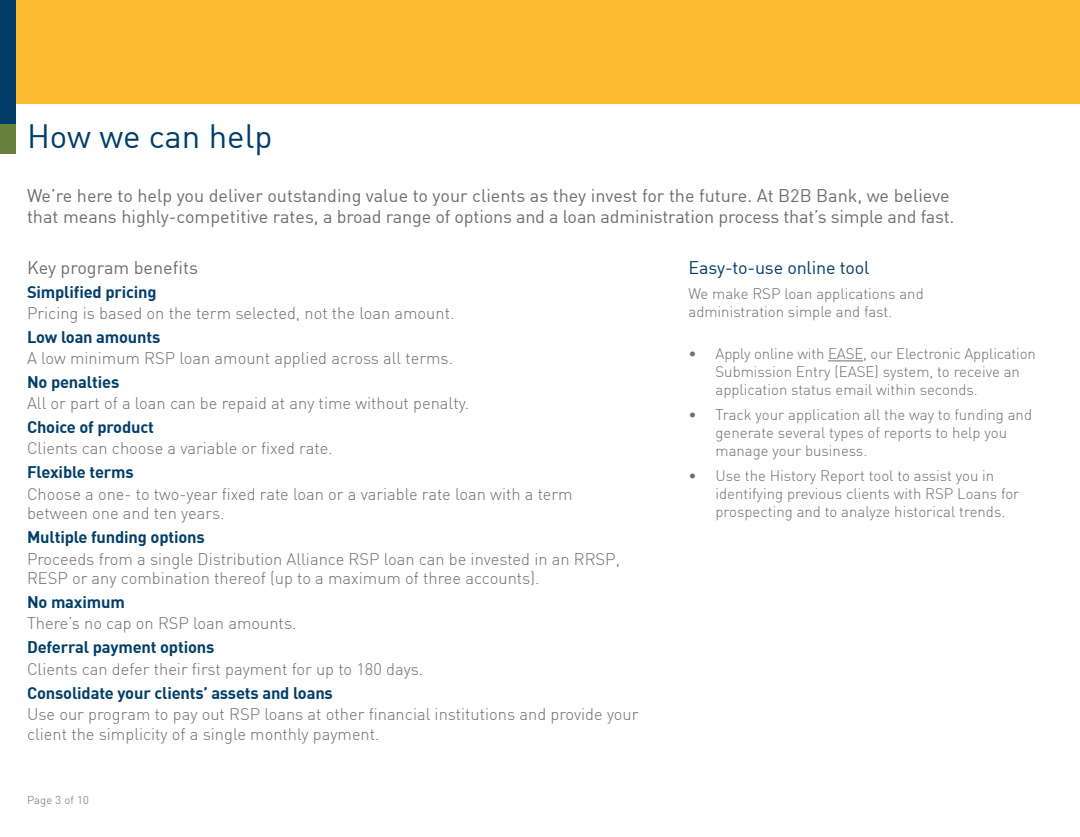
<style>
.page{position:relative;width:1080px;height:837px;background:#fff}
.page>*{position:absolute;margin:0;border:0;box-sizing:border-box;transform-origin:0 0}
.t1{font:33px "DIN";color:#003e69}
.t2{font:18px/21.6px "DIN";color:#6d6e71}
.t3{font:18px "DIN";letter-spacing:-.01em;color:#003e69}
.t4{font:300 16.5px/19.8px "DIN";color:#6d6e71}
.t5{font:700 16.5px "DIN";letter-spacing:-.01em;color:#003e69}
.t6{font:300 15px/18px "DIN";color:#6d6e71}
.t7{font:300 11.25px "DIN";letter-spacing:.015em;color:#6d6e71}
</style>
<div class="page">
<div style="left:0;top:0;width:16px;height:153px;background:#67803b"></div>
<div style="left:0;top:0;width:1080px;height:104px;background:#fdbb30"></div>
<div style="left:0;top:0;width:15px;height:123px;background:#003e69"></div>
<hr style="left:828px;top:361px;width:35px;height:1px;background:#6d6e71">
<h1 class="t1" style="left:27px;top:115px;width:247px">How we can help</h1>
<p class="t2" style="left:27px;top:184px;width:929px">We’re here to help you deliver outstanding value to your clients as they invest for the future. At B2B Bank, we believe that means highly-competitive rates, a broad range of options and a loan administration process that’s simple and fast.</p>
<p class="t2" style="left:27px;top:256px;width:172px">Key program benefits</p>
<p class="t5" style="left:27px;top:281px;width:131px">Simplified pricing</p>
<p class="t4" style="left:27px;top:303px;width:429px">Pricing is based on the term selected, not the loan amount.</p>
<p class="t5" style="left:27px;top:326px;width:135px">Low loan amounts</p>
<p class="t4" style="left:27px;top:348px;width:428px">A low minimum RSP loan amount applied across all terms.</p>
<p class="t5" style="left:27px;top:371px;width:94px">No penalties</p>
<p class="t4" style="left:27px;top:393px;width:444px">All or part of a loan can be repaid at any time without penalty.</p>
<p class="t5" style="left:27px;top:416px;width:129px">Choice of product</p>
<p class="t4" style="left:27px;top:438px;width:307px">Clients can choose a variable or fixed rate.</p>
<p class="t5" style="left:27px;top:462px;width:108px">Flexible terms</p>
<p class="t4" style="left:27px;top:484px;width:547px">Choose a one- to two-year fixed rate loan or a variable rate loan with a term between one and ten years.</p>
<p class="t5" style="left:27px;top:527px;width:179px">Multiple funding options</p>
<p class="t4" style="left:27px;top:549px;width:594px">Proceeds from a single Distribution Alliance RSP loan can be invested in an RRSP,<br>RESP or any combination thereof (up to a maximum of three accounts).</p>
<p class="t5" style="left:27px;top:592px;width:99px">No maximum</p>
<p class="t4" style="left:27px;top:613px;width:271px">There’s no cap on RSP loan amounts.</p>
<p class="t5" style="left:27px;top:637px;width:189px">Deferral payment options</p>
<p class="t4" style="left:27px;top:659px;width:398px">Clients can defer their first payment for up to 180 days.</p>
<p class="t5" style="left:27px;top:682px;width:307px">Consolidate your clients’ assets and loans</p>
<p class="t4" style="left:27px;top:704px;width:613px">Use our program to pay out RSP loans at other financial institutions and provide your client the simplicity of a single monthly payment.</p>
<p class="t3" style="left:688px;top:256px;width:183px">Easy-to-use online tool</p>
<p class="t6" style="left:688px;top:284px;width:237px">We make RSP loan applications and administration simple and fast.</p>
<p class="t6" style="left:716px;top:345px;width:322px;text-indent:-27px">• Apply online with EASE, our Electronic Application<br>Submission Entry (EASE) system, to receive an application status email within seconds.</p>
<p class="t6" style="left:716px;top:405px;width:318px;text-indent:-27px">• Track your application all the way to funding and generate several types of reports to help you manage your business.</p>
<p class="t6" style="left:716px;top:466px;width:305px;text-indent:-27px">• Use the History Report tool to assist you in identifying previous clients with RSP Loans for prospecting and to analyze historical trends.</p>
<p class="t7" style="left:27px;top:793px;width:63px">Page 3 of 10</p>
</div>
